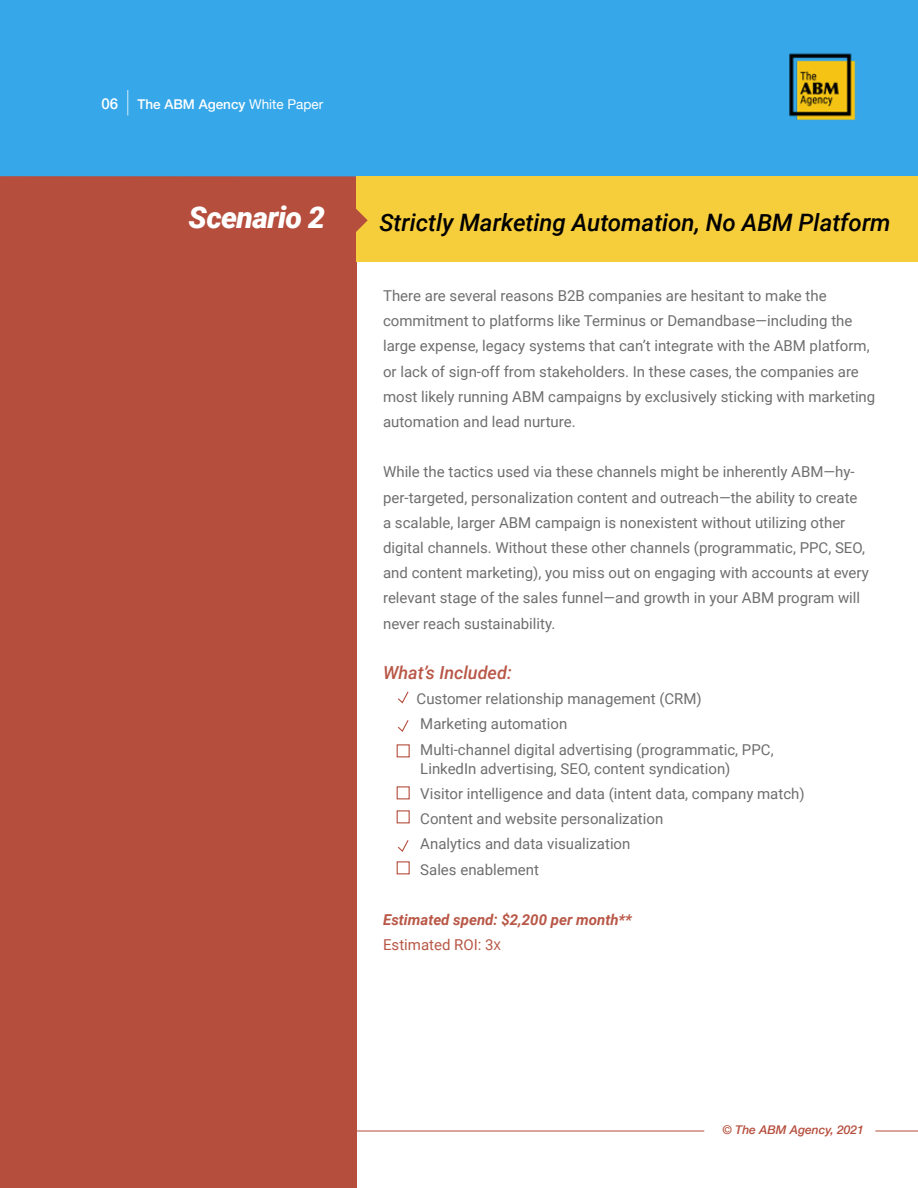
<style>
.page{position:relative;width:918px;height:1188px;background:#fff}
.page>*{position:absolute;margin:0;border:0;box-sizing:border-box;transform-origin:0 0}
.t1{font:italic 900 30px "Roboto";letter-spacing:-.02em;color:#fff}
.t2{font:italic 500 24px "Roboto";color:#000}
.t3{font:italic 500 18px "Roboto";color:#b54e3d}
.t4{font:15px/25.2px "Roboto";color:#666}
.t5{font:italic 700 15px/25.2px "Roboto";color:#b54e3d}
.t6{font:500 15px "Helvetica Neue";color:#fff}
.t7{font:500 13.5px "Helvetica Neue";color:#fff}
.t8{font:italic 500 12px "Helvetica Neue";color:#b54e3d}
.s1{font-weight:400}
.s2{font-weight:400;font-style:normal}
.s3{font-weight:400;font-style:normal;font-size:12px}
</style>
<div class="page">
<div style="left:0;top:176px;width:356px;height:1012px;background:#b54e3d"></div>
<div style="left:0;top:0;width:918px;height:177px;background:#36a7e9"></div>
<div style="left:356px;top:177px;width:562px;height:85px;background:#f6cd3b"></div>
<svg style="left:127px;top:90px;width:1px;height:25px"></svg>
<img style="left:786px;top:49px;width:70px;height:72px">
<svg style="left:398px;top:691px;width:11px;height:13px"></svg>
<svg style="left:398px;top:720px;width:11px;height:12px"></svg>
<svg style="left:398px;top:840px;width:11px;height:12px"></svg>
<div style="left:397px;top:744px;width:13px;height:13px;border:1px solid #b54e3d"></div>
<div style="left:397px;top:786px;width:13px;height:13px;border:1px solid #b54e3d"></div>
<div style="left:397px;top:810px;width:13px;height:13px;border:1px solid #b54e3d"></div>
<div style="left:397px;top:861px;width:13px;height:13px;border:1px solid #b54e3d"></div>
<hr style="left:356px;top:1131px;width:348px;height:1px;background:#b54e3d">
<hr style="left:875px;top:1131px;width:43px;height:1px;background:#b54e3d">
<svg style="left:356px;top:209px;width:12px;height:23px"></svg>
<p class="t6" style="left:101px;top:91px;width:18px">06</p>
<p class="t7" style="left:137px;top:93px;width:187px">The ABM Agency <span class="s1">White Paper</span></p>
<h1 class="t1" style="left:189px;top:197px;width:138px">Scenario 2</h1>
<h2 class="t2" style="left:380px;top:205px;width:513px">Strictly Marketing Automation, No ABM Platform</h2>
<p class="t4" style="left:383px;top:283px;width:494px">There are several reasons B2B companies are hesitant to make the commitment to platforms like Terminus or Demandbase—including the large expense, legacy systems that can’t integrate with the ABM platform, or lack of sign-off from stakeholders. In these cases, the companies are most likely running ABM campaigns by exclusively sticking with marketing automation and lead nurture.</p>
<p class="t4" style="left:383px;top:459px;width:487px">While the tactics used via these channels might be inherently ABM—hy&shy;per-targeted, personalization content and outreach—the ability to create a scalable, larger ABM campaign is nonexistent without utilizing other digital channels. Without these other channels (programmatic, PPC, SEO, and content marketing), you miss out on engaging with accounts at every relevant stage of the sales funnel—and growth in your ABM program will never reach sustainability.</p>
<p class="t3" style="left:383px;top:660px;width:130px">What’s Included:</p>
<p class="t4" style="left:417px;top:686px;width:359px">Customer relationship management (CRM)<br>Marketing automation<br>Multi-channel digital advertising (programmatic, PPC,</p>
<p class="t4" style="left:420px;top:755px;width:386px">LinkedIn advertising, SEO, content syndication)<br>Visitor intelligence and data (intent data, company match)<br>Content and website personalization<br>Analytics and data visualization<br>Sales enablement</p>
<p class="t5" style="left:383px;top:907px;width:250px">Estimated spend: $2,200 per month**<br><span class="s2">Estimated ROI: 3</span><span class="s3">X</span></p>
<p class="t8" style="left:722px;top:1119px;width:143px">© The ABM Agency, 2021</p>
</div>
